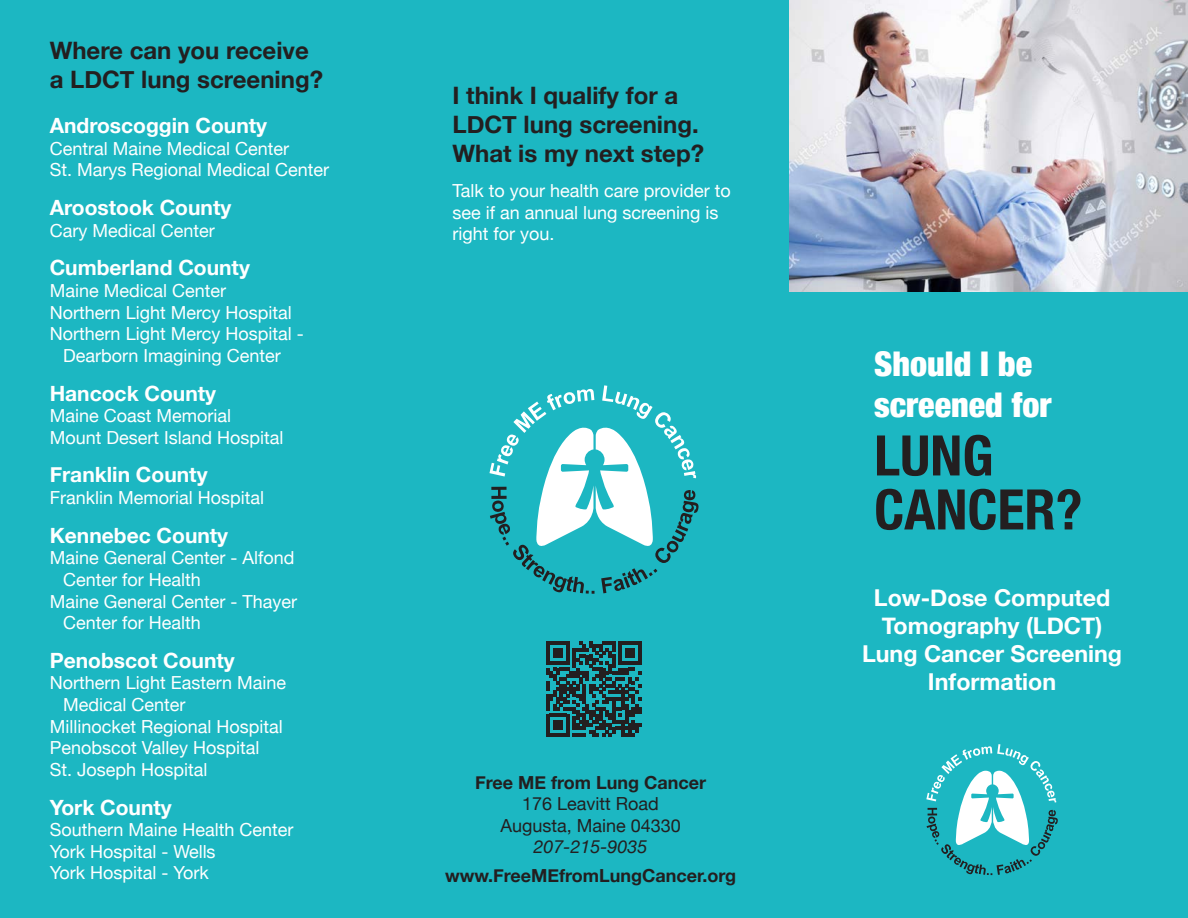
<style>
.page{position:relative;width:1188px;height:918px;background:#1cb7c2}
.page>*{position:absolute;margin:0;border:0;box-sizing:border-box;transform-origin:0 0}
.t1{font:700 condensed 55.95px "Helvetica Neue";color:#231f20}
.t2{font:900 condensed 34.05px "Helvetica Neue";color:#fff}
.t3{font:700 24px/28.8px "Helvetica Neue";color:#231f20}
.t4{font:700 23.25px/27.9px "Helvetica Neue";color:#fff;text-align:center}
.t5{font:700 21px "Helvetica Neue";color:#fff}
.t6{font:18px/21.6px "Helvetica Neue";color:#fff}
.t7{font:700 18px "Helvetica Neue";color:#231f20}
.t8{font:18px "Helvetica Neue";color:#231f20}
.t9{font:italic 18px "Helvetica Neue";color:#231f20}
</style>
<div class="page">
<svg style="left:489px;top:385px;width:210px;height:209px"></svg>
<svg style="left:546px;top:642px;width:96px;height:95px"></svg>
<svg style="left:926px;top:744px;width:132px;height:131px"></svg>
<img style="left:790px;top:0;width:398px;height:292px">
<p class="t3" style="left:50px;top:37px;width:261px">Where can you receive</p>
<p class="t3" style="left:50px;top:66px;width:275px">a LDCT lung screening?</p>
<p class="t5" style="left:50px;top:109px;width:219px">Androscoggin County</p>
<p class="t6" style="left:50px;top:139px;width:241px">Central Maine Medical Center</p>
<p class="t6" style="left:50px;top:160px;width:281px">St. Marys Regional Medical Center</p>
<p class="t5" style="left:50px;top:191px;width:183px">Aroostook County</p>
<p class="t6" style="left:50px;top:221px;width:167px">Cary Medical Center</p>
<p class="t5" style="left:50px;top:252px;width:202px">Cumberland County</p>
<p class="t6" style="left:50px;top:281px;width:178px">Maine Medical Center</p>
<p class="t6" style="left:50px;top:303px;width:244px">Northern Light Mercy Hospital</p>
<p class="t6" style="left:50px;top:324px;width:256px">Northern Light Mercy Hospital -</p>
<p class="t6" style="left:63px;top:346px;width:219px">Dearborn Imagining Center</p>
<p class="t5" style="left:50px;top:377px;width:168px">Hancock County</p>
<p class="t6" style="left:50px;top:406px;width:183px">Maine Coast Memorial</p>
<p class="t6" style="left:50px;top:428px;width:235px">Mount Desert Island Hospital</p>
<p class="t5" style="left:50px;top:459px;width:159px">Franklin County</p>
<p class="t6" style="left:50px;top:488px;width:216px">Franklin Memorial Hospital</p>
<p class="t5" style="left:50px;top:519px;width:180px">Kennebec County</p>
<p class="t6" style="left:50px;top:548px;width:246px">Maine General Center - Alfond</p>
<p class="t6" style="left:63px;top:570px;width:139px">Center for Health</p>
<p class="t6" style="left:50px;top:591px;width:249px">Maine General Center - Thayer</p>
<p class="t6" style="left:63px;top:613px;width:139px">Center for Health</p>
<p class="t5" style="left:50px;top:644px;width:187px">Penobscot County</p>
<p class="t6" style="left:50px;top:673px;width:238px">Northern Light Eastern Maine</p>
<p class="t6" style="left:63px;top:695px;width:124px">Medical Center</p>
<p class="t6" style="left:50px;top:717px;width:235px">Millinocket Regional Hospital<br>Penobscot Valley Hospital</p>
<p class="t6" style="left:50px;top:760px;width:159px">St. Joseph Hospital</p>
<p class="t5" style="left:50px;top:791px;width:124px">York County</p>
<p class="t6" style="left:50px;top:820px;width:245px">Southern Maine Health Center</p>
<p class="t6" style="left:50px;top:842px;width:167px">York Hospital - Wells</p>
<p class="t6" style="left:50px;top:863px;width:161px">York Hospital - York</p>
<p class="t3" style="left:453px;top:82px;width:253px">I think I qualify for a<br>LDCT lung screening.<br>What is my next step?</p>
<p class="t6" style="left:453px;top:181px;width:280px">Talk to your health care provider to see if an annual lung screening is right for you.</p>
<p class="t7" style="left:475px;top:768px;width:233px">Free ME from Lung Cancer</p>
<p class="t8" style="left:522px;top:791px;width:138px">176 Leavitt Road</p>
<p class="t8" style="left:500px;top:812px;width:182px">Augusta, Maine 04330</p>
<p class="t9" style="left:534px;top:834px;width:116px">207-215-9035</p>
<p class="t7" style="left:445px;top:861px;width:292px">www.FreeMEfromLungCancer.org</p>
<p class="t2" style="left:874px;top:336px;width:159px">Should I be</p>
<p class="t2" style="left:874px;top:377px;width:179px">screened for</p>
<p class="t1" style="left:874px;top:409px;width:121px">LUNG</p>
<p class="t1" style="left:874px;top:463px;width:210px">CANCER?</p>
<p class="t4" style="left:874px;top:584px;width:238px">Low-Dose Computed<br>Tomography (LDCT)</p>
<p class="t4" style="left:862px;top:640px;width:262px">Lung Cancer Screening</p>
<p class="t4" style="left:928px;top:668px;width:130px">Information</p>
</div>
